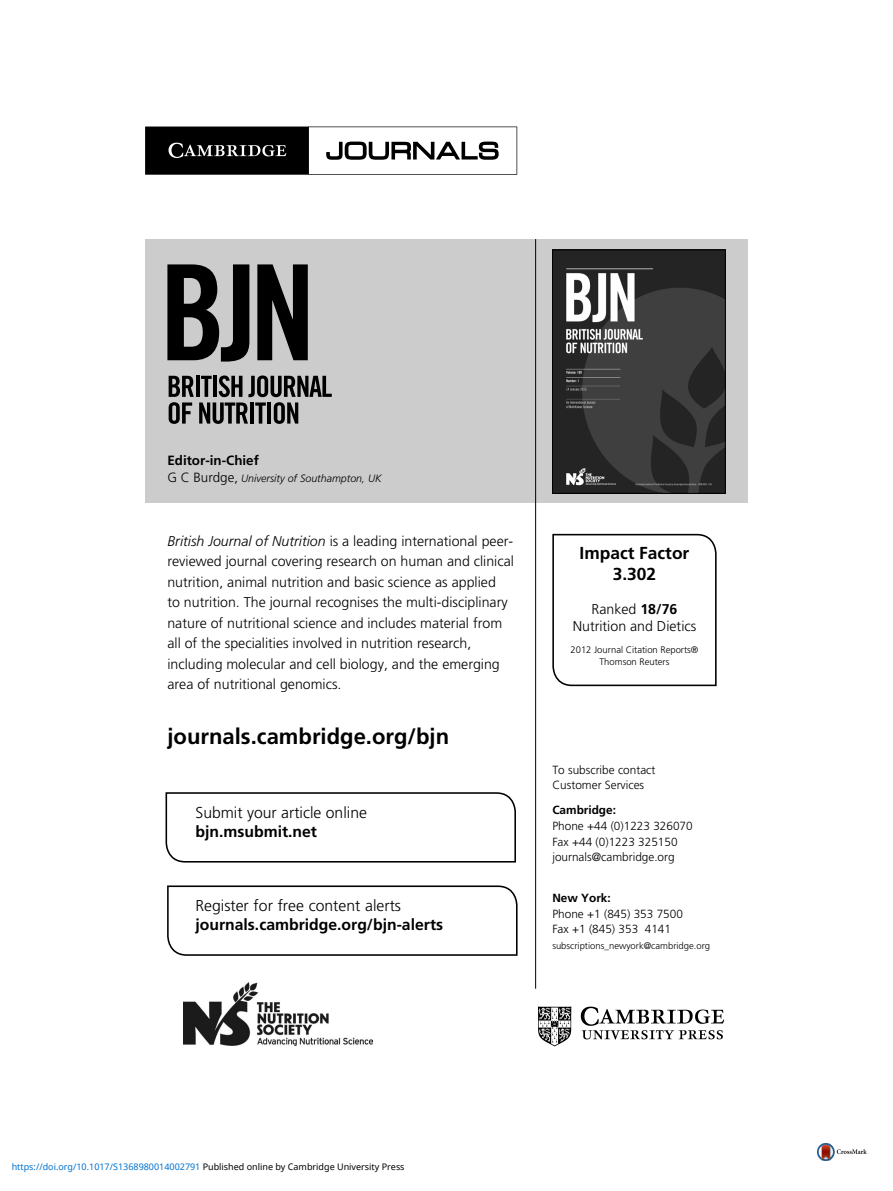
<style>
.page{position:relative;width:893px;height:1191px;background:#fff}
.page>*{position:absolute;margin:0;border:0;box-sizing:border-box;transform-origin:0 0}
.t1{font:700 22.05px "Frutiger LT Std";color:#000}
.t2{font:700 17.4px/20.9px "Frutiger LT Std";color:#000;text-align:center}
.t3{font:300 15.75px "Frutiger LT Std";color:#000}
.t4{font:700 15.75px "Frutiger LT Std";color:#000}
.t5{font:300 14.1px/20.4px "Frutiger LT Std";color:#000}
.t6{font:700 13.35px "Frutiger LT Std";color:#000}
.t7{font:300 11.85px/15.8px "Frutiger LT Std";color:#000}
.t8{font:700 11.85px "Frutiger LT Std";color:#000}
.t9{font:italic 300 10.65px "Frutiger LT Std";color:#000}
.t10{font:300 9.45px/11.4px "Frutiger LT Std";color:#000;text-align:center}
.t11{font:9px "Noto Sans";color:#0172cf}
.s1{font-style:normal;font-size:13.35px}
.s2{font-style:italic}
.s3{font-weight:700}
.s4{color:#000}
</style>
<div class="page">
<svg style="left:167px;top:885px;width:351px;height:71px"></svg>
<svg style="left:165px;top:792px;width:351px;height:71px"></svg>
<div style="left:145px;top:239px;width:603px;height:263px;background:#ccc"></div>
<hr style="left:535px;top:239px;width:1px;height:749px;background:#000">
<img style="left:538px;top:1006px;width:187px;height:41px">
<svg style="left:145px;top:126px;width:372px;height:49px"></svg>
<img style="left:554px;top:252px;width:169px;height:239px">
<div style="left:552px;top:250px;width:173px;height:243px;border:1px solid #000"></div>
<div style="left:195px;top:899px;width:258px;height:43px;background:#fff"></div>
<svg style="left:552px;top:533px;width:165px;height:154px"></svg>
<svg style="left:167px;top:264px;width:82px;height:97px"></svg>
<svg style="left:257px;top:264px;width:51px;height:96px"></svg>
<svg style="left:169px;top:375px;width:163px;height:49px"></svg>
<img style="left:183px;top:982px;width:190px;height:63px">
<img style="left:818px;top:1143px;width:48px;height:18px">
<p class="t6" style="left:167px;top:455px;width:93px">Editor-in-Chief</p>
<p class="t9" style="left:167px;top:475px;width:216px"><span class="s1">G C Burdge,</span> University of Southampton, UK</p>
<p class="t5" style="left:167px;top:532px;width:348px"><span class="s2">British Journal of Nutrition</span> is a leading international peer&shy;reviewed journal covering research on human and clinical nutrition, animal nutrition and basic science as applied<br>to nutrition. The journal recognises the multi-disciplinary nature of nutritional science and includes material from all of the specialities involved in nutrition research, including molecular and cell biology, and the emerging area of nutritional genomics.</p>
<h1 class="t1" style="left:167px;top:727px;width:283px">journals.cambridge.org/bjn</h1>
<p class="t3" style="left:195px;top:806px;width:173px">Submit your article online</p>
<p class="t4" style="left:195px;top:825px;width:123px">bjn.msubmit.net</p>
<p class="t3" style="left:195px;top:899px;width:207px">Register for free content alerts</p>
<p class="t4" style="left:195px;top:918px;width:249px">journals.cambridge.org/bjn-alerts</p>
<p class="t2" style="left:580px;top:543px;width:111px">Impact Factor<br>3.302</p>
<p class="t5" style="left:573px;top:601px;width:125px;line-height:17px;text-align:center">Ranked <span class="s3">18/76<br></span>Nutrition and Dietics</p>
<p class="t10" style="left:570px;top:645px;width:129px">2012 Journal Citation Reports®<br>Thomson Reuters</p>
<p class="t7" style="left:552px;top:762px;width:105px">To subscribe contact<br>Customer Services</p>
<p class="t8" style="left:552px;top:805px;width:65px">Cambridge:</p>
<p class="t7" style="left:552px;top:818px;width:142px">Phone +44 (0)1223 326070<br>Fax +44 (0)1223 325150 journals@cambridge.org</p>
<p class="t8" style="left:552px;top:893px;width:60px">New York:</p>
<p class="t7" style="left:552px;top:906px;width:132px">Phone +1 (845) 353 7500<br>Fax +1 (845) 353 4141</p>
<p class="t10" style="left:552px;top:940px;width:159px">subscriptions_newyork@cambridge.org</p>
<p class="t11" style="left:12px;top:1160px;width:394px">https://doi.org/10.1017/S1368980014002791 <span class="s4">Published online by Cambridge University Press</span></p>
</div>
